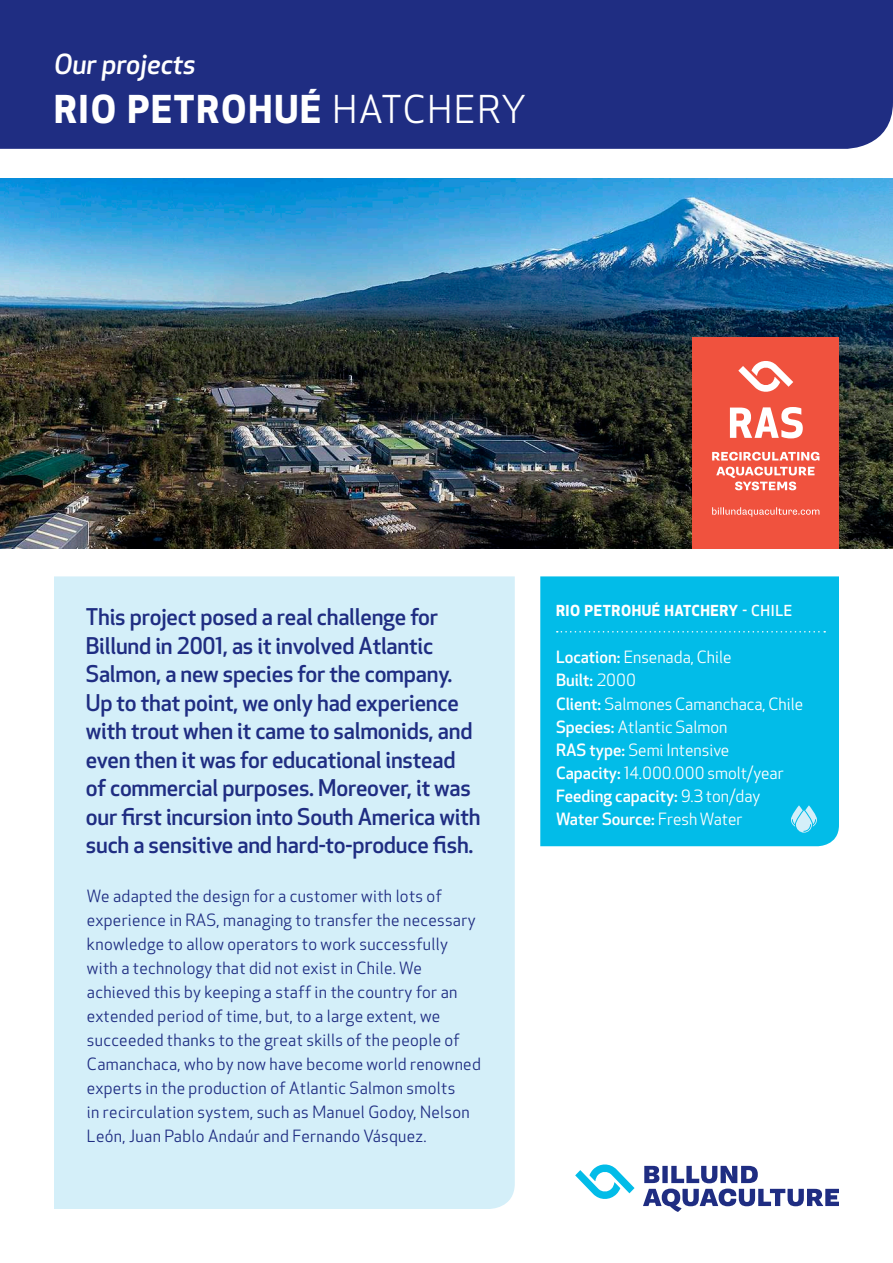
<style>
.page{position:relative;width:893px;height:1263px;background:#fff}
.page>*{position:absolute;margin:0;border:0;box-sizing:border-box;transform-origin:0 0}
.t1{font:700 37.5px "Apex New";letter-spacing:.05em;color:#fff}
.t2{font:italic 500 27px "Apex New";color:#fff}
.t3{font:500 22.5px/28.5px "Apex New";letter-spacing:-.01em;color:#1f2d82}
.t4{font:16.5px/24px "Apex New";letter-spacing:.02em;color:#1f2d82}
.t5{font:16.5px/23.1px "Apex New";color:#fff}
.t6{font:700 14.85px "Apex New";letter-spacing:.04em;color:#fff}
.s1{font-weight:400}
.s2{font-weight:500}
</style>
<div class="page">
<div style="left:0;top:0;width:893px;height:149px;background:#1f2d82"></div>
<img style="left:0;top:179px;width:893px;height:370px">
<div style="left:693px;top:337px;width:146px;height:212px;background:#f0523e"></div>
<svg style="left:730px;top:407px;width:73px;height:31px"></svg>
<svg style="left:712px;top:452px;width:107px;height:38px"></svg>
<svg style="left:712px;top:507px;width:107px;height:10px"></svg>
<svg style="left:738px;top:361px;width:55px;height:31px"></svg>
<svg style="left:643px;top:1166px;width:196px;height:46px"></svg>
<svg style="left:575px;top:1164px;width:59px;height:35px"></svg>
<div style="left:54px;top:576px;width:461px;height:633px;background:#d4eff9"></div>
<div style="left:540px;top:576px;width:299px;height:270px;background:#02bce8"></div>
<svg style="left:557px;top:631px;width:268px;height:1px"></svg>
<svg style="left:791px;top:805px;width:26px;height:28px"></svg>
<h2 class="t2" style="left:54px;top:46px;width:143px">Our projects</h2>
<h1 class="t1" style="left:54px;top:82px;width:474px">RIO PETROHUÉ <span class="s1">HATCHERY</span></h1>
<p class="t3" style="left:86px;top:602px;width:396px">This project posed a real challenge for Billund in 2001, as it involved Atlantic Salmon, a new species for the company.<br>Up to that point, we only had experience with trout when it came to salmonids, and even then it was for educational instead of commercial purposes. Moreover, it was our first incursion into South America with such a sensitive and hard-to-produce fish.</p>
<p class="t4" style="left:87px;top:884px;width:395px">We adapted the design for a customer with lots of experience in RAS, managing to transfer the necessary knowledge to allow operators to work successfully with a technology that did not exist in Chile. We achieved this by keeping a staff in the country for an extended period of time, but, to a large extent, we succeeded thanks to the great skills of the people of Camanchaca, who by now have become world renowned experts in the production of Atlantic Salmon smolts<br>in recirculation system, such as Manuel Godoy, Nelson León, Juan Pablo Andaúr and Fernando Vásquez.</p>
<p class="t6" style="left:556px;top:600px;width:238px">RIO PETROHUÉ HATCHERY <span class="s2">- CHILE</span></p>
<p class="t5" style="left:556px;top:646px;width:249px"><span class="s2">Location:</span> Ensenada, Chile<br><span class="s2">Built:</span> 2000<br><span class="s2">Client:</span> Salmones Camanchaca, Chile<br><span class="s2">Species:</span> Atlantic Salmon<br><span class="s2">RAS type:</span> Semi Intensive<br><span class="s2">Capacity:</span> 14.000.000 smolt/year<br><span class="s2">Feeding capacity:</span> 9.3 ton/day<br><span class="s2">Water Source:</span> Fresh Water</p>
</div>
